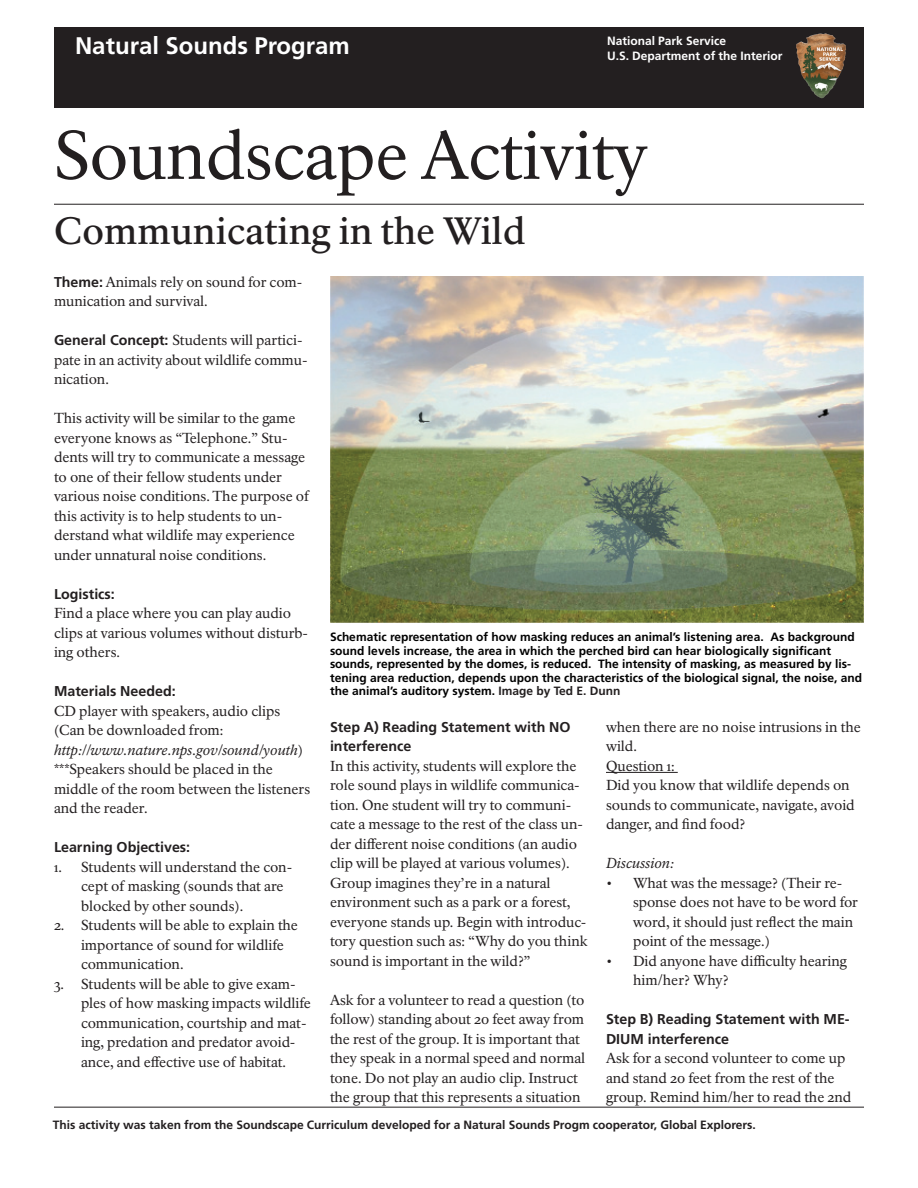
<style>
.page{position:relative;width:918px;height:1188px;background:#fff}
.page>*{position:absolute;margin:0;border:0;box-sizing:border-box;transform-origin:0 0}
.Newsletter_title{font:67.5px "NPS Rawlinson OT Old";letter-spacing:-.01em;color:#231f20}
.Text-head_A{font:500 37.5px "NPS Rawlinson OT Old";color:#231f20}
.Black_band_-__Park_N{font:700 24px "Frutiger LT Std";color:#fff}
.t1{font:14.25px/19.5px "NPS Rawlinson OT Old";letter-spacing:-.005em;color:#231f20}
.t2{font:700 14.25px/19.5px "Frutiger LT Std";color:#231f20}
.t3{font:italic 14.25px "NPS Rawlinson OT Old";color:#231f20}
.t4{font:700 12px/13.5px "Frutiger LT Std";color:#000}
.Footer_-_date_vol__n{font:700 12px "Frutiger LT Std";color:#231f20}
.Black_band_-__NPS_DO{font:700 12px "Frutiger LT Std";color:#fff}
.s1{font-family:"Frutiger LT Std";font-weight:700}
.s2{font-style:italic}
.s3{color:#231f20}
</style>
<div class="page">
<hr style="left:606px;top:772px;width:72px;height:1px;background:#231f20">
<img style="left:330px;top:276px;width:534px;height:347px">
<div style="left:54px;top:27px;width:810px;height:80px;background:#231f20"></div>
<hr style="left:54px;top:204px;width:810px;height:1px;background:#231f20">
<hr style="left:54px;top:1107px;width:810px;height:1px;background:#231f20">
<img style="left:796px;top:33px;width:35px;height:65px">
<p class="Black_band_-__Park_N" style="left:75px;top:32px;width:276px">Natural Sounds Program</p>
<p class="Black_band_-__NPS_DO" style="left:607px;top:34px;width:121px">National Park Service</p>
<p class="Black_band_-__NPS_DO" style="left:607px;top:49px;width:177px">U.S. Department of the Interior</p>
<p class="Newsletter_title" style="left:54px;top:115px;width:595px">Soundscape Activity</p>
<p class="Text-head_A" style="left:54px;top:208px;width:473px">Communicating in the Wild</p>
<p class="t1" style="left:54px;top:272px;width:250px"><span class="s1">Theme:</span> Animals rely on sound for com&shy;munication and survival.</p>
<p class="t1" style="left:54px;top:331px;width:255px"><span class="s1">General Concept:</span> Students will partici&shy;pate in an activity about wildlife commu&shy;nication.</p>
<p class="t1" style="left:54px;top:409px;width:256px">This activity will be similar to the game everyone knows as “Telephone.” Stu&shy;dents will try to communicate a message to one of their fellow students under various noise conditions. The purpose of this activity is to help students to un&shy;derstand what wildlife may experience under unnatural noise conditions.</p>
<p class="t2" style="left:54px;top:584px;width:62px">Logistics:</p>
<p class="t1" style="left:54px;top:604px;width:256px">Find a place where you can play audio clips at various volumes without disturb&shy;ing others.</p>
<p class="t2" style="left:54px;top:682px;width:123px">Materials Needed:</p>
<p class="t1" style="left:54px;top:701px;width:258px">CD player with speakers, audio clips (Can be downloaded from: <span class="s2">http://www.nature.nps.gov/sound/youth</span>) ***Speakers should be placed in the middle of the room between the listeners and the reader.</p>
<p class="t2" style="left:54px;top:838px;width:138px">Learning Objectives:</p>
<p class="t1" style="left:81px;top:857px;width:213px;text-indent:-27px">1. Students will understand the con&shy;cept of masking (sounds that are blocked by other sounds).</p>
<p class="t1" style="left:81px;top:916px;width:219px;text-indent:-27px">2. Students will be able to explain the importance of sound for wildlife communication.</p>
<p class="t1" style="left:81px;top:974px;width:232px;text-indent:-27px">3. Students will be able to give exam&shy;ples of how masking impacts wildlife communication, courtship and mat&shy;ing, predation and predator avoid&shy;ance, and effective use of habitat.</p>
<p class="t4" style="left:330px;top:630px;width:534px">Schematic representation of how masking reduces an animal’s listening area. As background sound levels increase, the area in which the perched bird can hear biologically significant sounds, represented by the domes, is reduced. The intensity of masking, as measured by lis&shy;tening area reduction, depends upon the characteristics of the biological signal, the noise, and the animal’s auditory system. <span class="s3">Image by Ted E. Dunn</span></p>
<p class="t2" style="left:330px;top:717px;width:242px">Step A) Reading Statement with NO interference</p>
<p class="t1" style="left:330px;top:756px;width:259px">In this activity, students will explore the role sound plays in wildlife communica&shy;tion. One student will try to communi&shy;cate a message to the rest of the class un&shy;der different noise conditions (an audio clip will be played at various volumes).<br>Group imagines they’re in a natural environment such as a park or a forest, everyone stands up. Begin with introduc&shy;tory question such as: “Why do you think sound is important in the wild?”</p>
<p class="t1" style="left:330px;top:990px;width:257px">Ask for a volunteer to read a question (to follow) standing about 20 feet away from the rest of the group. It is important that they speak in a normal speed and normal tone. Do not play an audio clip. Instruct the group that this represents a situation</p>
<p class="t1" style="left:606px;top:717px;width:256px">when there are no noise intrusions in the wild.</p>
<p class="t1" style="left:606px;top:756px;width:70px">Question 1:</p>
<p class="t1" style="left:606px;top:775px;width:250px">Did you know that wildlife depends on sounds to communicate, navigate, avoid danger, and find food?</p>
<p class="t3" style="left:606px;top:855px;width:69px">Discussion:</p>
<p class="t1" style="left:633px;top:873px;width:226px;text-indent:-27px">• What was the message? (Their re&shy;sponse does not have to be word for word, it should just reflect the main point of the message.)</p>
<p class="t1" style="left:633px;top:951px;width:216px;text-indent:-27px">• Did anyone have difficulty hearing him/her? Why?</p>
<p class="t2" style="left:606px;top:1009px;width:245px">Step B) Reading Statement with ME-<br>DIUM interference</p>
<p class="t1" style="left:606px;top:1048px;width:247px">Ask for a second volunteer to come up and stand 20 feet from the rest of the group. Remind him/her to read the 2nd</p>
<p class="Footer_-_date_vol__n" style="left:53px;top:1117px;width:705px">This activity was taken from the Soundscape Curriculum developed for a Natural Sounds Progm cooperator, Global Explorers.</p>
</div>
